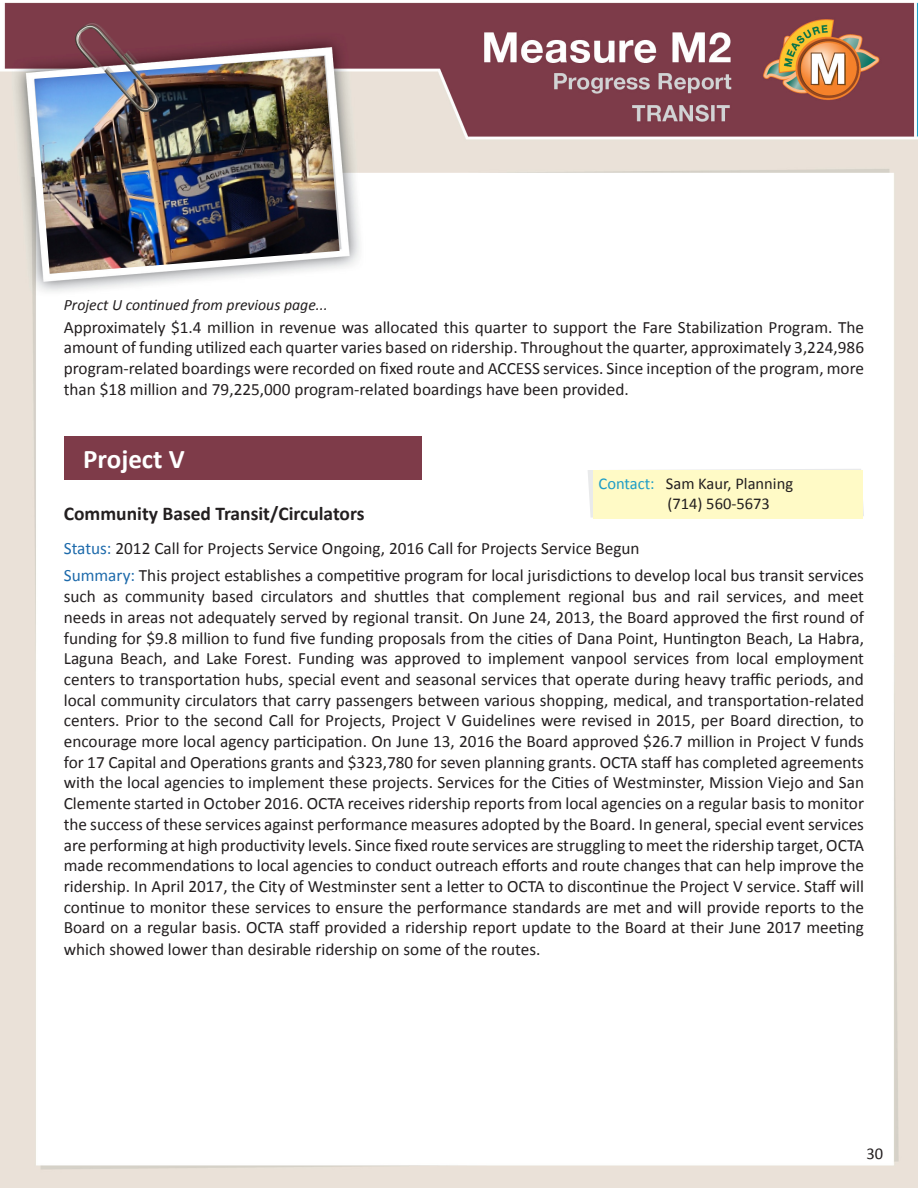
<style>
.page{position:relative;width:918px;height:1188px;background:#fff}
.page>*{position:absolute;margin:0;border:0;box-sizing:border-box;transform-origin:0 0}
.t1{font:700 27px "Calibri";color:#fff}
.t2{font:700 19.5px "Calibri";color:#231f20}
.t3{font:17.25px/20.7px "Calibri";color:#231f20;text-align:justify}
.t4{font:16.5px/19.8px "Calibri";color:#231f20}
.t5{font:italic 15.75px "Calibri";color:#231f20}
.s1{color:#1d6aab}
.s2{color:#1d9dc6}
</style>
<div class="page">
<img style="left:0;top:2px;width:918px;height:1186px">
<img style="left:34px;top:56px;width:306px;height:218px">
<img style="left:64px;top:23px;width:94px;height:93px">
<div style="left:64px;top:436px;width:358px;height:44px;background:#7e3b49"></div>
<svg style="left:588px;top:469px;width:276px;height:49px"></svg>
<div style="left:593px;top:470px;width:270px;height:48px;background:#fffac6"></div>
<p class="t5" style="left:64px;top:294px;width:266px">Project U continued from previous page...</p>
<p class="t3" style="left:64px;top:317px;width:802px">Approximately $1.4 million in revenue was allocated this quarter to support the Fare Stabilization Program. The amount of funding utilized each quarter varies based on ridership. Throughout the quarter, approximately 3,224,986 program-related boardings were recorded on fixed route and ACCESS services. Since inception of the program, more than $18 million and 79,225,000 program-related boardings have been provided.</p>
<p class="t1" style="left:83px;top:442px;width:103px">Project V</p>
<p class="t2" style="left:64px;top:501px;width:302px">Community Based Transit/Circulators</p>
<p class="t3" style="left:64px;top:538px;width:577px"><span class="s1">Status:</span> 2012 Call for Projects Service Ongoing, 2016 Call for Projects Service Begun</p>
<p class="t3" style="left:64px;top:565px;width:802px"><span class="s1">Summary:</span> This project establishes a competitive program for local jurisdictions to develop local bus transit services such as community based circulators and shuttles that complement regional bus and rail services, and meet needs in areas not adequately served by regional transit. On June 24, 2013, the Board approved the first round of funding for $9.8 million to fund five funding proposals from the cities of Dana Point, Huntington Beach, La Habra, Laguna Beach, and Lake Forest. Funding was approved to implement vanpool services from local employment centers to transportation hubs, special event and seasonal services that operate during heavy traffic periods, and local community circulators that carry passengers between various shopping, medical, and transportation-related centers. Prior to the second Call for Projects, Project V Guidelines were revised in 2015, per Board direction, to encourage more local agency participation. On June 13, 2016 the Board approved $26.7 million in Project V funds for 17 Capital and Operations grants and $323,780 for seven planning grants. OCTA staff has completed agreements with the local agencies to implement these projects. Services for the Cities of Westminster, Mission Viejo and San Clemente started in October 2016. OCTA receives ridership reports from local agencies on a regular basis to monitor the success of these services against performance measures adopted by the Board. In general, special event services are performing at high productivity levels. Since fixed route services are struggling to meet the ridership target, OCTA made recommendations to local agencies to conduct outreach efforts and route changes that can help improve the ridership. In April 2017, the City of Westminster sent a letter to OCTA to discontinue the Project V service. Staff will continue to monitor these services to ensure the performance standards are met and will provide reports to the Board on a regular basis. OCTA staff provided a ridership report update to the Board at their June 2017 meeting which showed lower than desirable ridership on some of the routes.</p>
<p class="t4" style="left:667px;top:474px;width:127px;text-indent:-69px"><span class="s2">Contact:</span> Sam Kaur, Planning (714) 560-5673</p>
<p class="t4" style="left:866px;top:1143px;width:18px">30</p>
</div>
